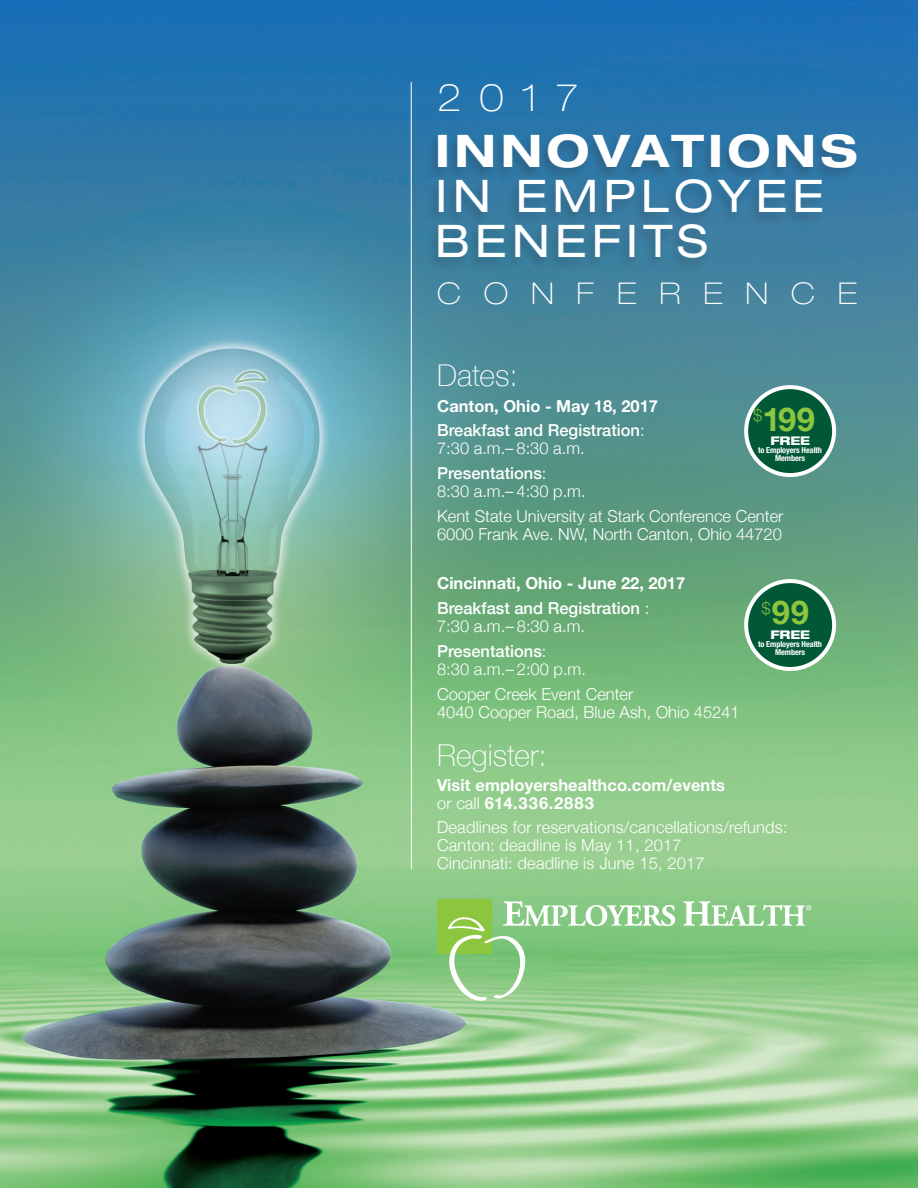
<style>
.page{position:relative;width:918px;height:1188px;background:#fff}
.page>*{position:absolute;margin:0;border:0;box-sizing:border-box;transform-origin:0 0}
.t1{font:expanded 45px/45px "Helvetica Neue";letter-spacing:.11em;color:#fff}
.t2{font:700 expanded 45px "Helvetica Neue";letter-spacing:.1em;color:#fff}
.t3{font:100 expanded 37.5px "Helvetica Neue";color:#fff}
.t4{font:700 32.7px "Helvetica Neue";color:#8bc63e}
.t5{font:100 30px "Helvetica Neue";color:#fff}
.t6{font:100 expanded 30px "Helvetica Neue";letter-spacing:.76em;color:#fff}
.t7{font:300 16.5px/18px "Helvetica Neue";color:#fff}
.t8{font:700 16.5px/18px "Helvetica Neue";color:#fff}
.t9{font:500 16.5px/18px "Helvetica Neue";color:#fff}
.t10{font:800 expanded 12px "Helvetica Neue";letter-spacing:-.01em;color:#fff}
.t11{font:700 condensed 8.25px/8.2px "Helvetica Neue";letter-spacing:-.01em;color:#fff;text-align:center}
.s1{font-weight:300}
.s2{font-weight:500}
</style>
<div class="page">
<img style="left:0;top:0;width:918px;height:1188px">
<hr style="left:411px;top:82px;width:1px;height:787px;background:#fff">
<div style="left:437px;top:899px;width:55px;height:55px;background:#8bc63e"></div>
<svg style="left:448px;top:901px;width:227px;height:100px"></svg>
<svg style="left:683px;top:901px;width:128px;height:25px"></svg>
<div style="left:426px;top:133px;width:435px;height:139px;background:#231f20;opacity:.24"></div>
<div style="left:746px;top:387px;width:88px;height:88px;background:#005837;border-radius:50%"></div>
<div style="left:744px;top:385px;width:92px;height:92px;border:4px solid #fff;border-radius:50%"></div>
<div style="left:746px;top:581px;width:88px;height:88px;background:#005837;border-radius:50%"></div>
<div style="left:744px;top:579px;width:92px;height:92px;border:4px solid #fff;border-radius:50%"></div>
<p class="t3" style="left:437px;top:76px;width:142px">2017</p>
<p class="t2" style="left:435px;top:123px;width:424px">INNOVATIONS</p>
<p class="t1" style="left:435px;top:173px;width:390px">IN EMPLOYEE<br>BENEFITS</p>
<p class="t6" style="left:437px;top:275px;width:422px">CONFERENCE</p>
<p class="t5" style="left:437px;top:353px;width:82px">Dates:</p>
<p class="t8" style="left:437px;top:397px;width:222px">Canton, Ohio - May 18, 2017</p>
<p class="t9" style="left:437px;top:420px;width:209px">Breakfast and Registration<span class="s1">:<br>7:30 a.m.– 8:30 a.m.</span></p>
<p class="t7" style="left:437px;top:463px;width:150px"><span class="s2">Presentations</span>:<br>8:30 a.m.– 4:30 p.m.</p>
<p class="t7" style="left:437px;top:506px;width:348px">Kent State University at Stark Conference Center<br>6000 Frank Ave. NW, North Canton, Ohio 44720</p>
<p class="t8" style="left:437px;top:575px;width:250px">Cincinnati, Ohio - June 22, 2017</p>
<p class="t9" style="left:437px;top:598px;width:214px">Breakfast and Registration <span class="s1">:<br>7:30 a.m.– 8:30 a.m.</span></p>
<p class="t7" style="left:437px;top:641px;width:150px"><span class="s2">Presentations</span>:<br>8:30 a.m.– 2:00 p.m.</p>
<p class="t7" style="left:437px;top:684px;width:304px">Cooper Creek Event Center<br>4040 Cooper Road, Blue Ash, Ohio 45241</p>
<p class="t5" style="left:437px;top:732px;width:111px">Register:</p>
<p class="t8" style="left:437px;top:776px;width:290px">Visit employershealthco.com/events <span class="s1">or call</span> 614.336.2883</p>
<p class="t7" style="left:437px;top:817px;width:352px">Deadlines for reservations/cancellations/refunds:</p>
<p class="t7" style="left:437px;top:835px;width:246px">Canton: deadline is May 11, 2017</p>
<p class="t7" style="left:437px;top:853px;width:269px">Cincinnati: deadline is June 15, 2017</p>
<p class="t4" style="left:753px;top:393px;width:63px"><sup>$</sup>199</p>
<p class="t10" style="left:770px;top:433px;width:41px">FREE</p>
<p class="t11" style="left:758px;top:446px;width:65px">to Employers Health<br>Members</p>
<p class="t4" style="left:761px;top:587px;width:49px"><sup>$</sup>99</p>
<p class="t10" style="left:770px;top:627px;width:41px">FREE</p>
<p class="t11" style="left:758px;top:640px;width:65px">to Employers Health<br>Members</p>
</div>
